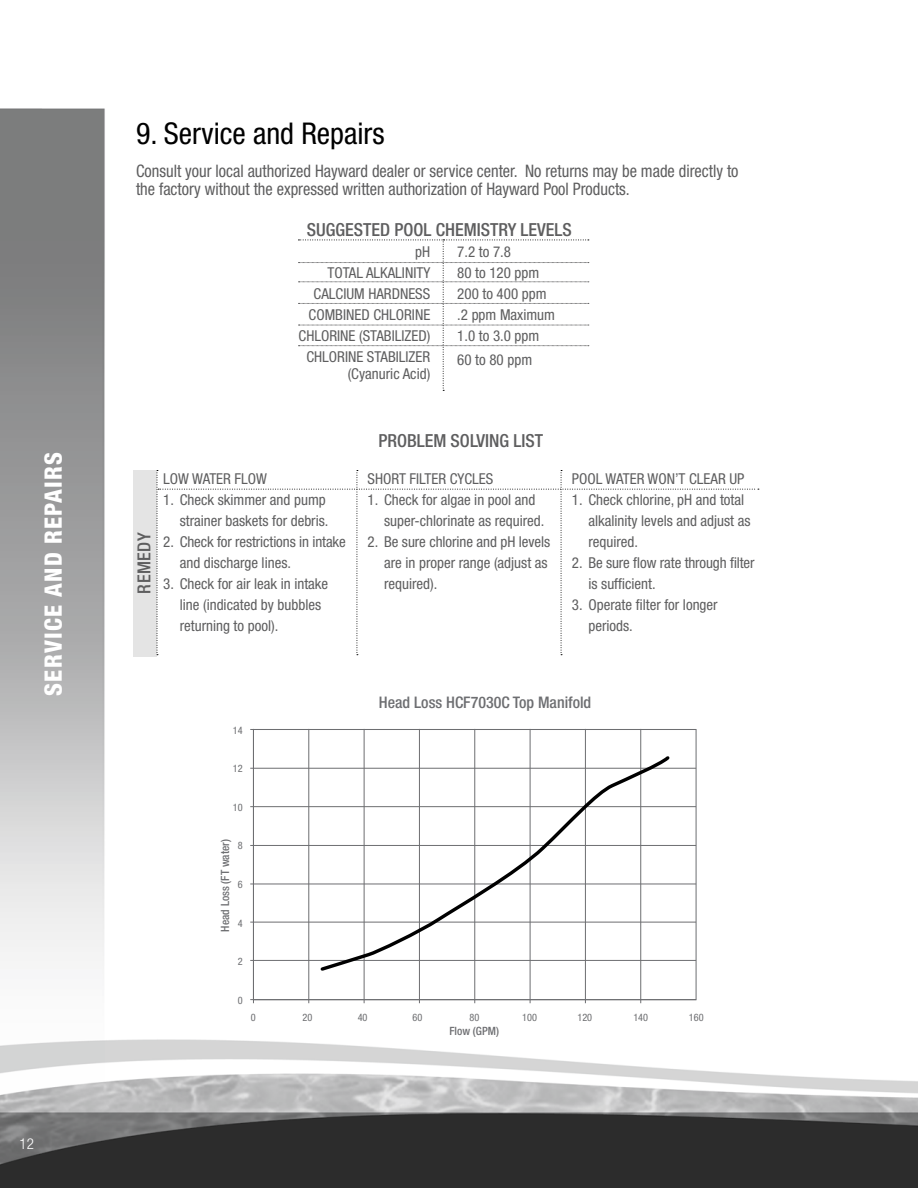
<style>
.page{position:relative;width:918px;height:1188px;background:#fff}
.page>*{position:absolute;margin:0;border:0;box-sizing:border-box;transform-origin:0 0}
.t1{font:condensed 30px "Helvetica Neue LT Std";color:#000}
.t2{font:800 condensed 24px "Helvetica Neue LT Std";letter-spacing:.05em;color:#fff}
.t3{font:500 condensed 18px "Helvetica Neue LT Std";color:#5e5e5f}
.t4{font:condensed 17.25px/18.8px "Helvetica Neue LT Std";color:#5e5e5f;scale:.95 1}
.t5{font:500 condensed 16.05px "Helvetica Neue LT Std";color:#6d6e71}
.t6{font:condensed 15px/21px "Helvetica Neue LT Std";color:#5e5e5f}
.t7{font:300 condensed 15px "Helvetica Neue LT Std";color:#fff}
.t8{font:500 condensed 11.4px "Helvetica Neue LT Std";color:#6d6e71}
.t9{font:condensed 10.2px "Helvetica Neue LT Std";color:#6d6e71}
</style>
<div class="page">
<img style="left:0;top:108px;width:918px;height:1080px">
<div style="left:134px;top:470px;width:23px;height:186px;background:#e4e4e4"></div>
<svg style="left:157px;top:470px;width:602px;height:185px"></svg>
<hr style="left:640px;top:729px;width:1px;height:274px;background:#6d6e71">
<hr style="left:585px;top:729px;width:1px;height:274px;background:#6d6e71">
<hr style="left:530px;top:729px;width:1px;height:274px;background:#6d6e71">
<hr style="left:475px;top:729px;width:1px;height:274px;background:#6d6e71">
<hr style="left:419px;top:729px;width:1px;height:274px;background:#6d6e71">
<hr style="left:364px;top:729px;width:1px;height:274px;background:#6d6e71">
<hr style="left:309px;top:729px;width:1px;height:274px;background:#6d6e71">
<hr style="left:250px;top:768px;width:446px;height:1px;background:#6d6e71">
<hr style="left:250px;top:729px;width:446px;height:1px;background:#6d6e71">
<hr style="left:250px;top:806px;width:446px;height:1px;background:#6d6e71">
<hr style="left:250px;top:845px;width:446px;height:1px;background:#6d6e71">
<hr style="left:250px;top:884px;width:446px;height:1px;background:#6d6e71">
<hr style="left:250px;top:922px;width:446px;height:1px;background:#6d6e71">
<hr style="left:250px;top:960px;width:446px;height:1px;background:#6d6e71">
<hr style="left:250px;top:999px;width:446px;height:1px;background:#6d6e71">
<hr style="left:253px;top:729px;width:1px;height:274px;background:#6d6e71">
<svg style="left:319px;top:753px;width:354px;height:219px"></svg>
<svg style="left:298px;top:240px;width:291px;height:151px"></svg>
<h2 class="t2" style="left:38px;top:696px;width:245px;rotate:-90deg">SERVICE AND REPAIRS</h2>
<p class="t7" style="left:20px;top:1135px;width:16px">12</p>
<h1 class="t1" style="left:136px;top:116px;width:250px">9. Service and Repairs</h1>
<p class="t4" style="left:136px;top:161px;width:636px">Consult your local authorized Hayward dealer or service center. No returns may be made directly to the factory without the expressed written authorization of Hayward Pool Products.</p>
<p class="t3" style="left:307px;top:219px;width:267px">SUGGESTED POOL CHEMISTRY LEVELS</p>
<p class="t6" style="left:415px;top:241px;width:16px">pH</p>
<p class="t6" style="left:457px;top:241px;width:55px">7.2 to 7.8</p>
<p class="t6" style="left:328px;top:262px;width:104px">TOTAL ALKALINITY</p>
<p class="t6" style="left:457px;top:262px;width:84px">80 to 120 ppm</p>
<p class="t6" style="left:314px;top:283px;width:118px">CALCIUM HARDNESS</p>
<p class="t6" style="left:457px;top:283px;width:91px">200 to 400 ppm</p>
<p class="t6" style="left:309px;top:304px;width:123px">COMBINED CHLORINE</p>
<p class="t6" style="left:457px;top:304px;width:99px">.2 ppm Maximum</p>
<p class="t6" style="left:299px;top:325px;width:133px">CHLORINE (STABILIZED)</p>
<p class="t6" style="left:457px;top:325px;width:84px">1.0 to 3.0 ppm</p>
<p class="t6" style="left:306px;top:349px;width:125px;line-height:16.5px;text-align:right">CHLORINE STABILIZER (Cyanuric Acid)</p>
<p class="t6" style="left:457px;top:349px;width:76px">60 to 80 ppm</p>
<p class="t3" style="left:133px;top:594px;width:63px;rotate:-90deg">REMEDY</p>
<p class="t6" style="left:163px;top:468px;width:105px">LOW WATER FLOW</p>
<p class="t6" style="left:163px;top:489px;width:167px;text-align:right">1. Check skimmer and pump strainer baskets for debris.</p>
<p class="t6" style="left:180px;top:531px;width:168px;text-indent:-16px">2. Check for restrictions in intake and discharge lines.</p>
<p class="t6" style="left:180px;top:573px;width:150px;text-indent:-16px">3. Check for air leak in intake line (indicated by bubbles returning to pool).</p>
<p class="t3" style="left:378px;top:429px;width:166px">PROBLEM SOLVING LIST</p>
<p class="t6" style="left:368px;top:468px;width:127px">SHORT FILTER CYCLES</p>
<p class="t6" style="left:384px;top:489px;width:162px;text-indent:-17px">1. Check for algae in pool and super-chlorinate as required.</p>
<p class="t6" style="left:384px;top:531px;width:168px;text-indent:-16px">2. Be sure chlorine and pH levels are in proper range (adjust as required).</p>
<p class="t6" style="left:572px;top:468px;width:174px">POOL WATER WON’T CLEAR UP</p>
<p class="t6" style="left:588px;top:489px;width:164px;text-indent:-16px">1. Check chlorine, pH and total alkalinity levels and adjust as required.</p>
<p class="t6" style="left:588px;top:552px;width:168px;text-indent:-16px">2. Be sure flow rate through filter is sufficient.</p>
<p class="t6" style="left:588px;top:594px;width:131px;text-indent:-16px">3. Operate filter for longer periods.</p>
<p class="t9" style="left:233px;top:724px;width:11px">14</p>
<p class="t9" style="left:233px;top:763px;width:11px">12</p>
<p class="t9" style="left:233px;top:801px;width:11px">10</p>
<p class="t9" style="left:238px;top:840px;width:6px">8</p>
<p class="t9" style="left:238px;top:878px;width:6px">6</p>
<p class="t9" style="left:238px;top:917px;width:6px">4</p>
<p class="t9" style="left:238px;top:956px;width:6px">2</p>
<p class="t9" style="left:238px;top:994px;width:6px">0</p>
<p class="t8" style="left:218px;top:932px;width:94px;rotate:-90deg">Head Loss (FT water)</p>
<p class="t5" style="left:379px;top:693px;width:214px">Head Loss HCF7030C Top Manifold</p>
<p class="t9" style="left:251px;top:1011px;width:6px">0</p>
<p class="t9" style="left:303px;top:1011px;width:11px">20</p>
<p class="t9" style="left:358px;top:1011px;width:11px">40</p>
<p class="t9" style="left:412px;top:1011px;width:11px">60</p>
<p class="t9" style="left:470px;top:1011px;width:11px">80</p>
<p class="t9" style="left:522px;top:1011px;width:16px">100</p>
<p class="t9" style="left:577px;top:1011px;width:16px">120</p>
<p class="t9" style="left:633px;top:1011px;width:16px">140</p>
<p class="t9" style="left:689px;top:1011px;width:16px">160</p>
<p class="t8" style="left:449px;top:1025px;width:51px">Flow (GPM)</p>
</div>
